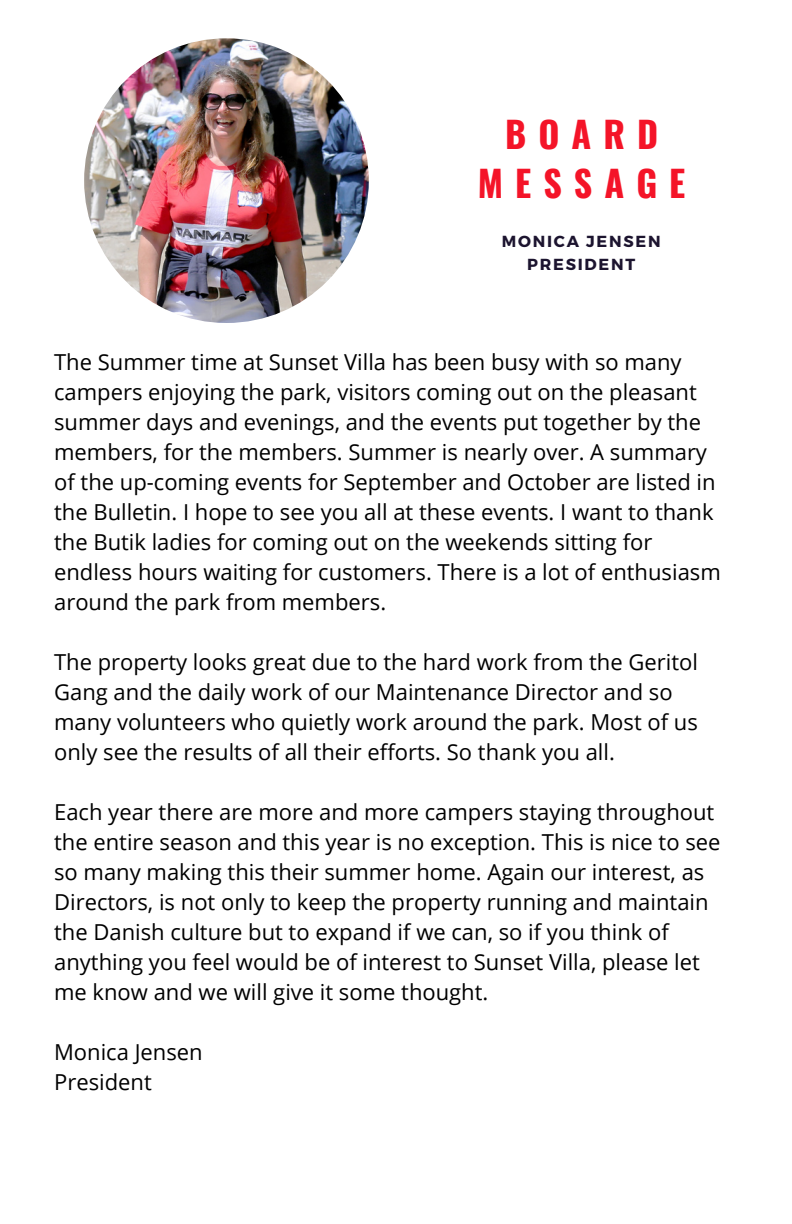
<style>
.page{position:relative;width:792px;height:1224px;background:#fff}
.page>*{position:absolute;margin:0;border:0;box-sizing:border-box;transform-origin:0 0}
.t1{font:700 36px/49.6px "Oswald";letter-spacing:.335em;color:#f41428;text-align:center}
.t2{font:22px/30px "Open Sans";color:#000}
.t3{font:700 16px "Montserrat";letter-spacing:.11em;color:#1c142f}
</style>
<div class="page">
<img style="left:84px;top:38px;width:285px;height:285px;border-radius:50%">
<p class="t1" style="left:478px;top:108px;width:209px">BOARD<br>MESSAGE</p>
<p class="t3" style="left:502px;top:231px;width:160px">MONICA JENSEN</p>
<p class="t3" style="left:527px;top:254px;width:110px">PRESIDENT</p>
<p class="t2" style="left:54px;top:347px;width:668px">The Summer time at Sunset Villa has been busy with so many campers enjoying the park, visitors coming out on the pleasant summer days and evenings, and the events put together by the members, for the members. Summer is nearly over. A summary of the up-coming events for September and October are listed in the Bulletin. I hope to see you all at these events. I want to thank the Butik ladies for coming out on the weekends sitting for endless hours waiting for customers. There is a lot of enthusiasm around the park from members.</p>
<p class="t2" style="left:54px;top:647px;width:645px">The property looks great due to the hard work from the Geritol Gang and the daily work of our Maintenance Director and so many volunteers who quietly work around the park. Most of us only see the results of all their efforts. So thank you all.</p>
<p class="t2" style="left:54px;top:797px;width:668px">Each year there are more and more campers staying throughout the entire season and this year is no exception. This is nice to see so many making this their summer home. Again our interest, as Directors, is not only to keep the property running and maintain the Danish culture but to expand if we can, so if you think of anything you feel would be of interest to Sunset Villa, please let me know and we will give it some thought.</p>
<p class="t2" style="left:54px;top:1037px;width:150px">Monica Jensen</p>
<p class="t2" style="left:54px;top:1067px;width:99px">President</p>
</div>
